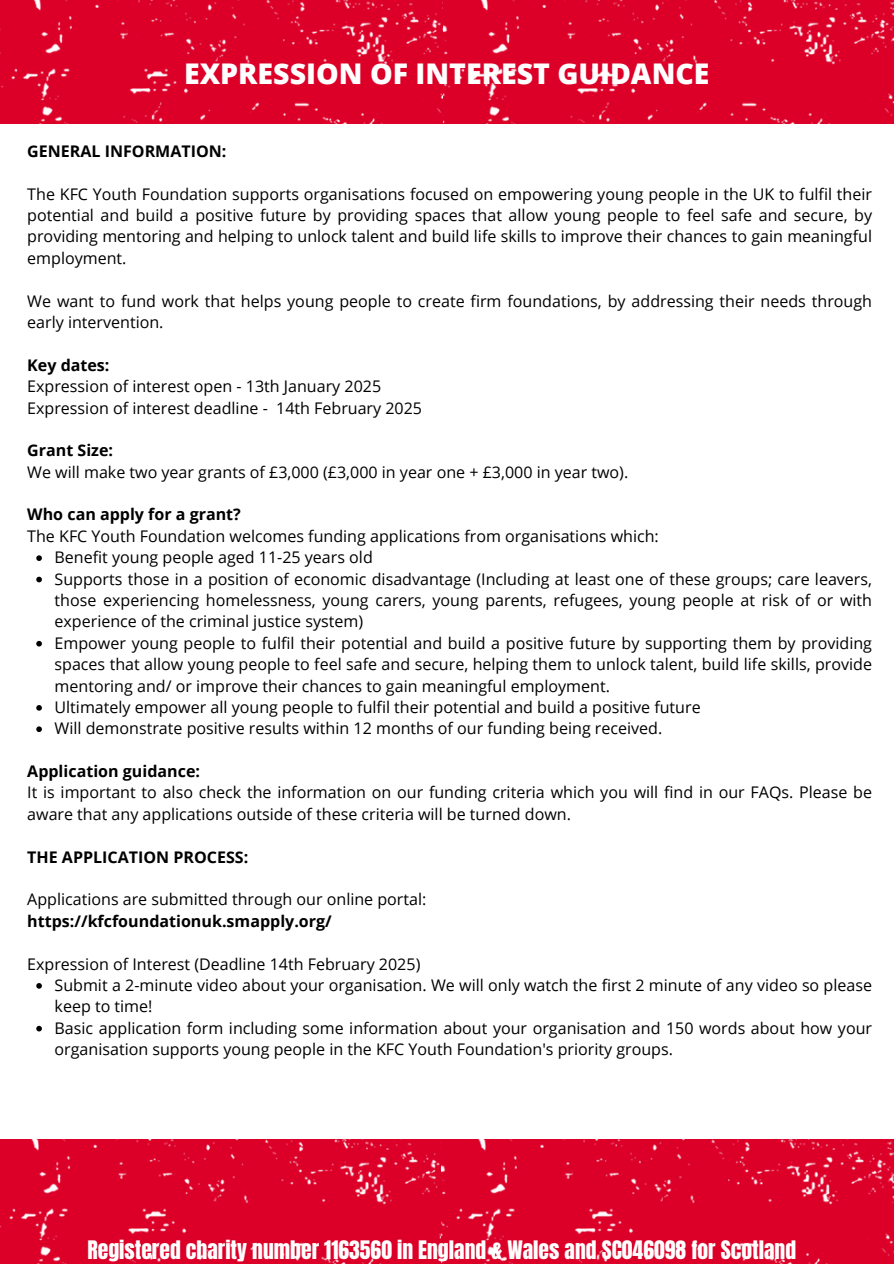
<style>
.page{position:relative;width:894px;height:1264px;background:#fff}
.page>*{position:absolute;margin:0;border:0;box-sizing:border-box;transform-origin:0 0}
.t1{font:800 28.5px "Open Sans";color:#fff}
.t2{font:21.6px "Anton";color:#fff}
.t3{font:16.05px/21.3px "Open Sans";color:#000}
.t4{font:700 16.05px "Open Sans";color:#000}
</style>
<div class="page">
<svg style="left:36px;top:555px;width:6px;height:6px"></svg>
<svg style="left:36px;top:576px;width:6px;height:6px"></svg>
<svg style="left:36px;top:641px;width:6px;height:5px"></svg>
<svg style="left:36px;top:705px;width:6px;height:5px"></svg>
<svg style="left:36px;top:726px;width:6px;height:6px"></svg>
<svg style="left:36px;top:983px;width:6px;height:5px"></svg>
<svg style="left:36px;top:1025px;width:6px;height:6px"></svg>
<div style="left:0;top:0;width:893px;height:124px;background:#dc0028"></div>
<img style="left:441px;top:1139px;width:452px;height:124px">
<div style="left:0;top:1139px;width:441px;height:124px;background:#dc0028"></div>
<p class="t1" style="left:184px;top:54px;width:527px">EXPRESSION OF INTEREST GUIDANCE</p>
<p class="t4" style="left:27px;top:140px;width:201px">GENERAL INFORMATION:</p>
<h2 class="t3" style="left:27px;top:183px;width:846px;text-align:justify">The KFC Youth Foundation supports organisations focused on empowering young people in the UK to fulfil their potential and build a positive future by providing spaces that allow young people to feel safe and secure, by providing mentoring and helping to unlock talent and build life skills to improve their chances to gain meaningful employment.</h2>
<h4 class="t3" style="left:27px;top:290px;width:846px">We want to fund work that helps young people to create firm foundations, by addressing their needs through early intervention.</h4>
<p class="t4" style="left:27px;top:353px;width:84px">Key dates:</p>
<p class="t3" style="left:27px;top:375px;width:355px">Expression of interest open - 13th January 2025</p>
<p class="t3" style="left:27px;top:396px;width:396px">Expression of interest deadline - 14th February 2025</p>
<p class="t4" style="left:27px;top:439px;width:87px">Grant Size:</p>
<p class="t3" style="left:27px;top:461px;width:602px">We will make two year grants of £3,000 (£3,000 in year one + £3,000 in year two).</p>
<p class="t4" style="left:27px;top:503px;width:215px">Who can apply for a grant?</p>
<p class="t3" style="left:27px;top:525px;width:633px">The KFC Youth Foundation welcomes funding applications from organisations which:</p>
<p class="t3" style="left:55px;top:546px;width:320px">Benefit young people aged 11-25 years old</p>
<p class="t3" style="left:55px;top:567px;width:818px;text-align:justify">Supports those in a position of economic disadvantage (Including at least one of these groups; care leavers, those experiencing homelessness, young carers, young parents, refugees, young people at risk of or with experience of the criminal justice system)</p>
<p class="t3" style="left:55px;top:632px;width:818px;text-align:justify">Empower young people to fulfil their potential and build a positive future by supporting them by providing spaces that allow young people to feel safe and secure, helping them to unlock talent, build life skills, provide mentoring and/ or improve their chances to gain meaningful employment.</p>
<p class="t3" style="left:55px;top:696px;width:647px">Ultimately empower all young people to fulfil their potential and build a positive future</p>
<p class="t3" style="left:55px;top:717px;width:609px">Will demonstrate positive results within 12 months of our funding being received.</p>
<p class="t4" style="left:27px;top:760px;width:174px">Application guidance:</p>
<p class="t3" style="left:27px;top:781px;width:846px">It is important to also check the information on our funding criteria which you will find in our FAQs. Please be aware that any applications outside of these criteria will be turned down.</p>
<p class="t4" style="left:27px;top:845px;width:222px">THE APPLICATION PROCESS:</p>
<p class="t3" style="left:27px;top:888px;width:400px">Applications are submitted through our online portal:</p>
<h4 class="t4" style="left:27px;top:909px;width:306px">https://kfcfoundationuk.smapply.org/</h4>
<p class="t3" style="left:27px;top:952px;width:394px">Expression of Interest (Deadline 14th February 2025)</p>
<p class="t3" style="left:55px;top:974px;width:818px">Submit a 2-minute video about your organisation. We will only watch the first 2 minute of any video so please keep to time!</p>
<p class="t3" style="left:55px;top:1016px;width:818px">Basic application form including some information about your organisation and 150 words about how your organisation supports young people in the KFC Youth Foundation's priority groups.</p>
<p class="t2" style="left:87px;top:1234px;width:710px">Registered charity number 1163560 in England &amp; Wales and SC046098 for Scotland</p>
</div>
